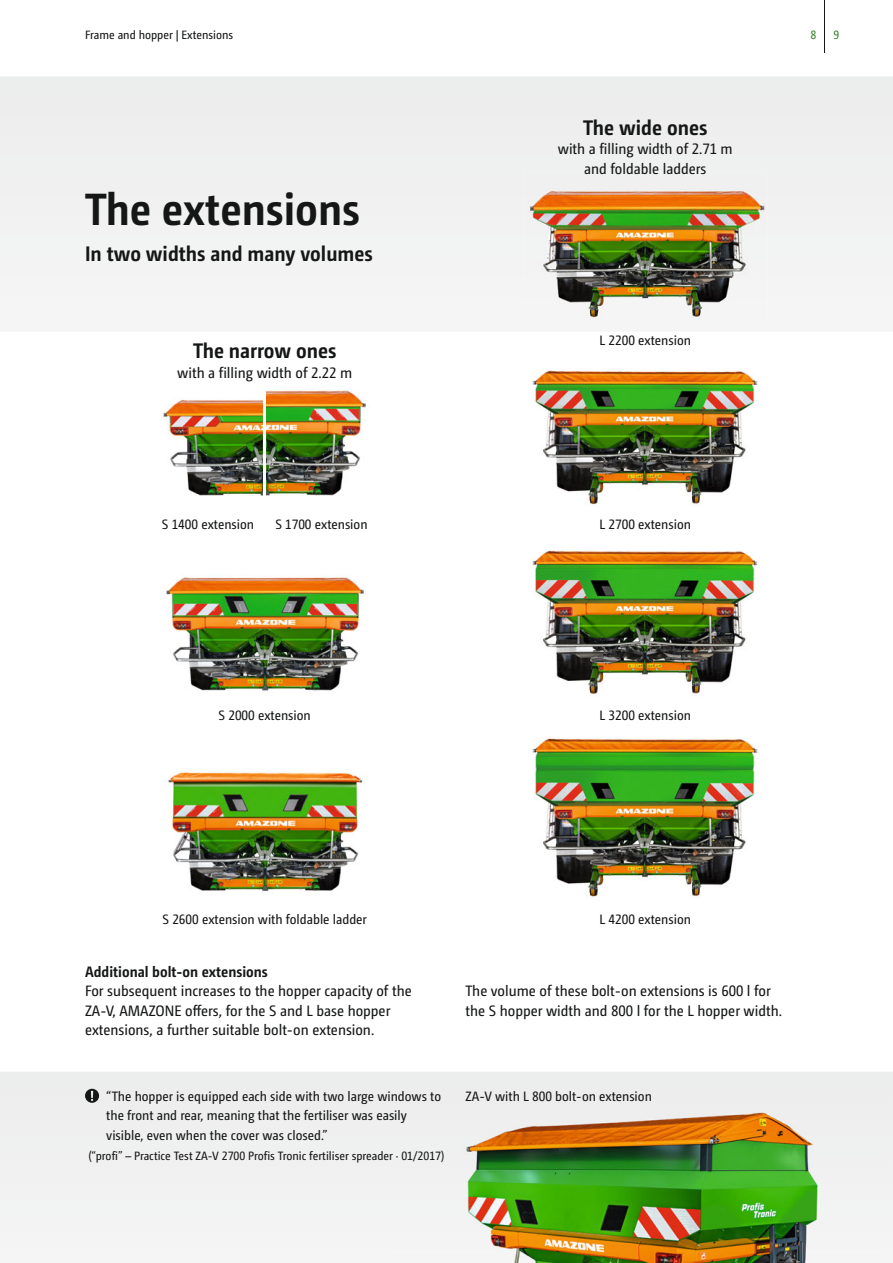
<style>
.page{position:relative;width:893px;height:1263px;background:#fff}
.page>*{position:absolute;margin:0;border:0;box-sizing:border-box;transform-origin:0 0}
.t1{font:700 45px "Camingo Dos Pro S Cd";color:#151616}
.t2{font:700 21px "Camingo Dos Pro S Cd";color:#151616}
.t3{font:15px/19.5px "Camingo Dos Pro S Cd";color:#151616}
.t4{font:700 15px "Camingo Dos Pro S Cd";color:#151616}
.t5{font:13.5px/19.5px "Camingo Dos Pro S Cd";color:#151616}
.t6{font:12px "Camingo Dos Pro S Cd";color:#151616}
.t7{font:12px "Camingo Dos Pro S Cd";color:#38832b}
</style>
<div class="page">
<div style="left:0;top:77px;width:893px;height:245px;background:#f0f0f0"></div>
<div style="left:0;top:1072px;width:893px;height:177px;background:#eff0f0"></div>
<img style="left:166px;top:575px;width:199px;height:116px">
<img style="left:168px;top:769px;width:195px;height:123px">
<img style="left:267px;top:390px;width:99px;height:106px">
<img style="left:163px;top:398px;width:100px;height:98px">
<img style="left:532px;top:369px;width:226px;height:136px">
<img style="left:532px;top:738px;width:226px;height:159px">
<img style="left:532px;top:550px;width:226px;height:145px">
<img style="left:523px;top:172px;width:244px;height:149px">
<img style="left:392px;top:1102px;width:492px;height:161px">
<hr style="left:825px;top:0;width:1px;height:53px;background:#151616">
<svg style="left:85px;top:1089px;width:14px;height:14px"></svg>
<p class="t6" style="left:85px;top:30px;width:150px">Frame and hopper | Extensions</p>
<h1 class="t1" style="left:85px;top:191px;width:276px">The extensions</h1>
<h2 class="t2" style="left:85px;top:245px;width:289px">In two widths and many volumes</h2>
<h2 class="t2" style="left:193px;top:342px;width:145px">The narrow ones</h2>
<p class="t3" style="left:177px;top:364px;width:176px">with a filling width of 2.22 m</p>
<p class="t5" style="left:162px;top:515px;width:94px">S 1400 extension</p>
<p class="t5" style="left:275px;top:515px;width:94px">S 1700 extension</p>
<p class="t5" style="left:219px;top:707px;width:94px">S 2000 extension</p>
<h2 class="t2" style="left:583px;top:119px;width:126px">The wide ones</h2>
<p class="t3" style="left:558px;top:140px;width:176px;text-align:center">with a filling width of 2.71 m and foldable ladders</p>
<p class="t5" style="left:600px;top:332px;width:93px">L 2200 extension</p>
<p class="t5" style="left:600px;top:515px;width:93px">L 2700 extension</p>
<p class="t5" style="left:600px;top:707px;width:93px">L 3200 extension</p>
<p class="t7" style="left:810px;top:30px;width:7px">8</p>
<p class="t7" style="left:833px;top:30px;width:7px">9</p>
<p class="t5" style="left:163px;top:911px;width:206px">S 2600 extension with foldable ladder</p>
<p class="t4" style="left:85px;top:965px;width:184px">Additional bolt-on extensions</p>
<p class="t3" style="left:85px;top:982px;width:328px">For subsequent increases to the hopper capacity of the<br>ZA-V, AMAZONE offers, for the S and L base hopper extensions, a further suitable bolt-on extension.</p>
<p class="t5" style="left:106px;top:1087px;width:336px">“The hopper is equipped each side with two large windows to the front and rear, meaning that the fertiliser was easily visible, even when the cover was closed.”</p>
<p class="t6" style="left:88px;top:1151px;width:358px">(“profi” – Practice Test ZA-V 2700 Profis Tronic fertiliser spreader · 01/2017)</p>
<p class="t5" style="left:600px;top:911px;width:93px">L 4200 extension</p>
<p class="t3" style="left:466px;top:982px;width:318px">The volume of these bolt-on extensions is 600 l for the S hopper width and 800 l for the L hopper width.</p>
<p class="t5" style="left:466px;top:1087px;width:188px">ZA-V with L 800 bolt-on extension</p>
</div>
